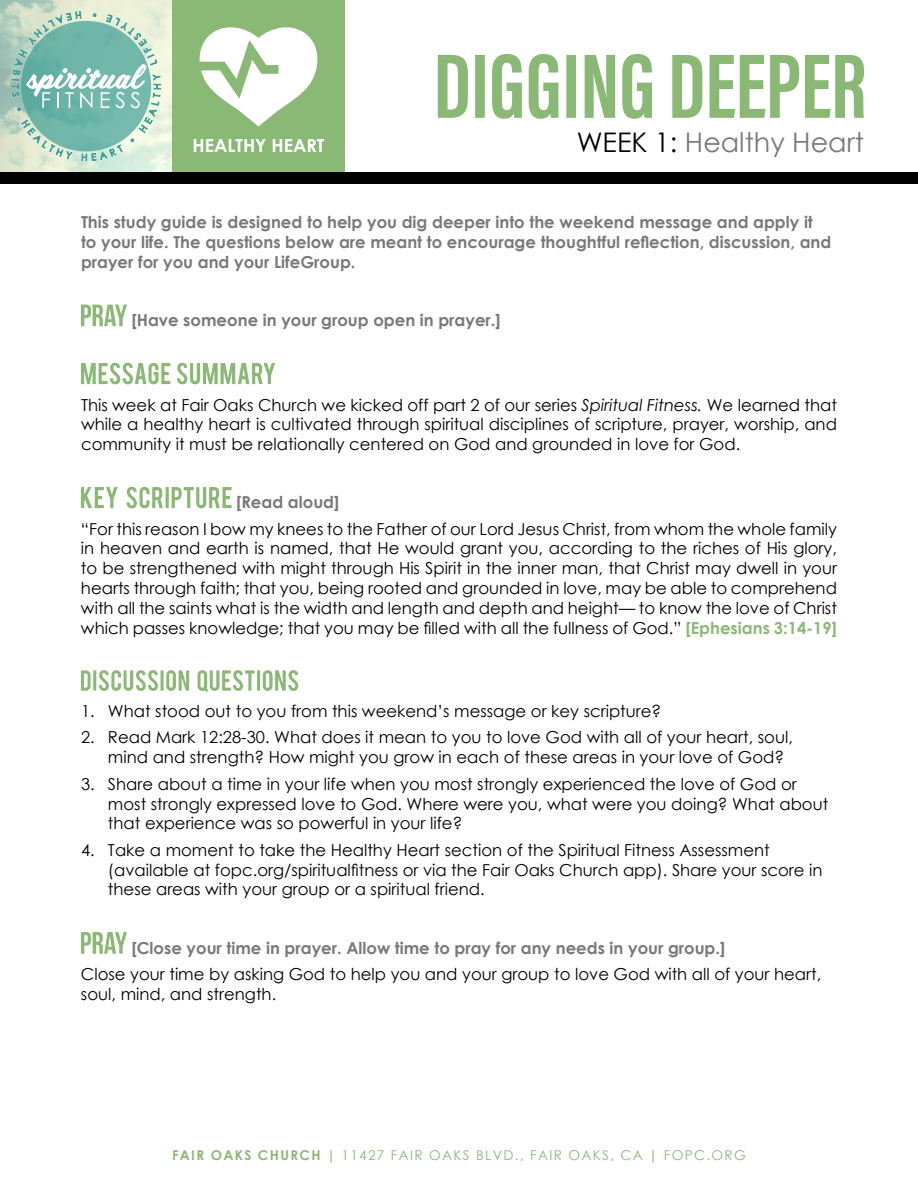
<style>
.page{position:relative;width:918px;height:1188px;background:#fff}
.page>*{position:absolute;margin:0;border:0;box-sizing:border-box;transform-origin:0 0}
.t1{font:27px "Century Gothic";color:#79797a}
.t2{font:700 18px "Century Gothic";color:#fff}
.t3{font:16.5px/19.8px "Century Gothic";color:#000}
.t4{font:700 16.5px/19.8px "Century Gothic";color:#79797a}
.t5{font:13.5px "Century Gothic";letter-spacing:.1em;color:#8ab875}
.s1{color:#000}
.s2{font-style:italic}
.s3{font-weight:700;color:#8ab875}
.s4{font-weight:700}
</style>
<div class="page">
<img style="left:0;top:0;width:172px;height:172px">
<div style="left:172px;top:0;width:173px;height:172px;background:#8ab875"></div>
<svg style="left:81px;top:305px;width:46px;height:21px"></svg>
<svg style="left:81px;top:363px;width:194px;height:21px"></svg>
<svg style="left:81px;top:487px;width:151px;height:21px"></svg>
<svg style="left:81px;top:670px;width:217px;height:22px"></svg>
<svg style="left:81px;top:932px;width:46px;height:22px"></svg>
<svg style="left:438px;top:54px;width:426px;height:65px"></svg>
<div style="left:0;top:173px;width:918px;height:11px;background:#000"></div>
<svg style="left:11px;top:11px;width:150px;height:151px;background:#9ccbbc"></svg>
<svg style="left:199px;top:27px;width:119px;height:99px"></svg>
<p class="t2" style="left:193px;top:132px;width:133px">HEALTHY HEART</p>
<h1 class="t1" style="left:577px;top:123px;width:289px"><span class="s1">WEEK 1:</span> Healthy Heart</h1>
<p class="t4" style="left:81px;top:212px;width:752px">This study guide is designed to help you dig deeper into the weekend message and apply it to your life. The questions below are meant to encourage thoughtful reflection, discussion, and prayer for you and your LifeGroup.</p>
<p class="t4" style="left:132px;top:310px;width:371px">[Have someone in your group open in prayer.]</p>
<p class="t3" style="left:81px;top:394px;width:758px;text-align:justify">This week at Fair Oaks Church we kicked off part 2 of our series <span class="s2">Spiritual Fitness.</span> We learned that while a healthy heart is cultivated through spiritual disciplines of scripture, prayer, worship, and community it must be relationally centered on God and grounded in love for God.</p>
<p class="t4" style="left:236px;top:491px;width:105px">[Read aloud]</p>
<p class="t3" style="left:81px;top:518px;width:758px;text-align:justify">“For this reason I bow my knees to the Father of our Lord Jesus Christ, from whom the whole family in heaven and earth is named, that He would grant you, according to the riches of His glory, to be strengthened with might through His Spirit in the inner man, that Christ may dwell in your hearts through faith; that you, being rooted and grounded in love, may be able to comprehend with all the saints what is the width and length and depth and height— to know the love of Christ which passes knowledge; that you may be filled with all the fullness of God.” <span class="s3">[Ephesians 3:14-19]</span></p>
<p class="t3" style="left:81px;top:701px;width:582px">1. What stood out to you from this weekend’s message or key scripture?</p>
<p class="t3" style="left:108px;top:727px;width:687px;text-indent:-27px">2. Read Mark 12:28-30. What does it mean to you to love God with all of your heart, soul, mind and strength? How might you grow in each of these areas in your love of God?</p>
<p class="t3" style="left:108px;top:774px;width:722px;text-indent:-27px">3. Share about a time in your life when you most strongly experienced the love of God or most strongly expressed love to God. Where were you, what were you doing? What about that experience was so powerful in your life?</p>
<p class="t3" style="left:108px;top:840px;width:716px;text-indent:-27px">4. Take a moment to take the Healthy Heart section of the Spiritual Fitness Assessment (available at fopc.org/spiritualfitness or via the Fair Oaks Church app). Share your score in these areas with your group or a spiritual friend.</p>
<p class="t4" style="left:132px;top:937px;width:595px">[Close your time in prayer. Allow time to pray for any needs in your group.]</p>
<p class="t3" style="left:81px;top:964px;width:742px">Close your time by asking God to help you and your group to love God with all of your heart, soul, mind, and strength.</p>
<p class="t5" style="left:172px;top:1146px;width:575px"><span class="s4">FAIR OAKS CHURCH |</span> 11427 FAIR OAKS BLVD., FAIR OAKS, CA <span class="s4">|</span> FOPC.ORG</p>
</div>
